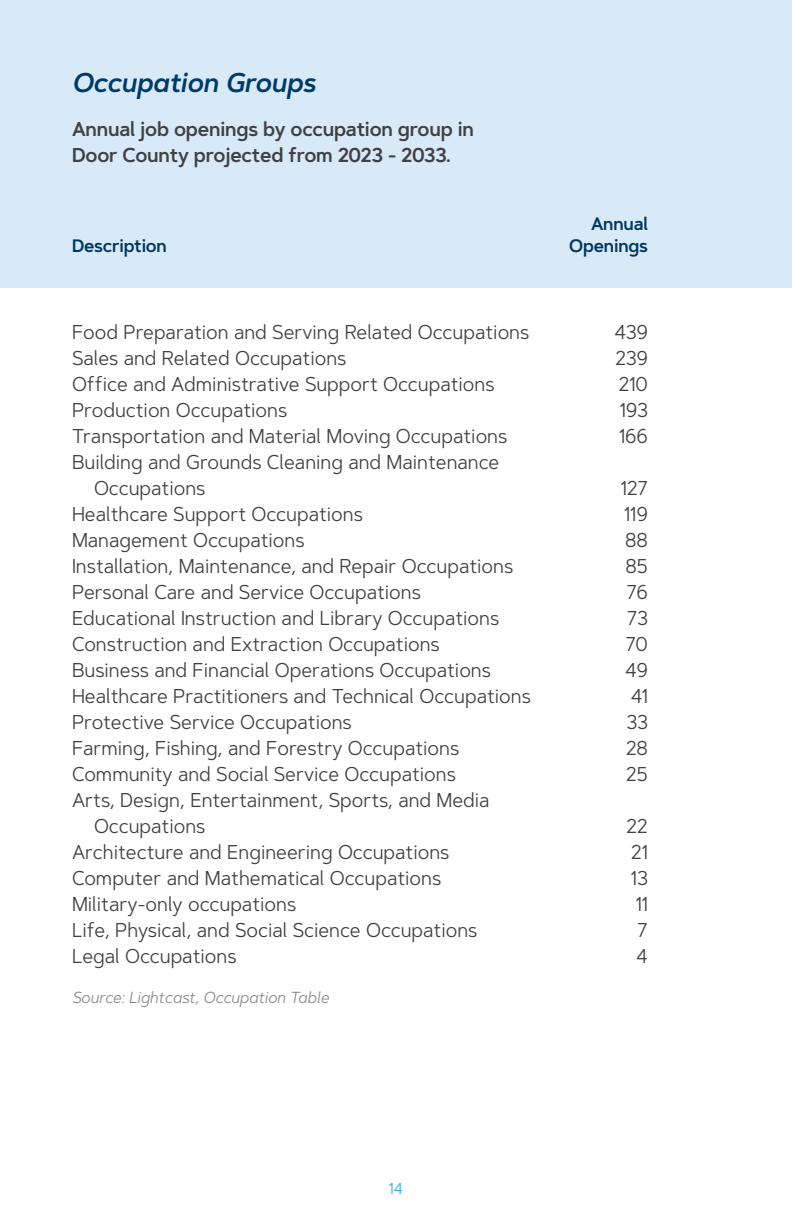
<style>
.page{position:relative;width:792px;height:1224px;background:#fff}
.page>*{position:absolute;margin:0;border:0;box-sizing:border-box;transform-origin:0 0}
.t1{font:italic 600 27px "Artegra Sans";color:#003b65;scale:.95 1}
.t2{font:20px/26px "Artegra Sans";color:#414042;scale:.95 1}
.t3{font:600 20px/26px "Artegra Sans";letter-spacing:-.01em;color:#414042;scale:.95 1}
.t4{font:600 18px "Artegra Sans";letter-spacing:-.01em;color:#003660;scale:.95 1}
.t5{font:italic 16px "Artegra Sans";color:#878a8f;scale:.95 1}
.t6{font:16px "Artegra Sans";color:#39aee3;scale:.95 1}
</style>
<div class="page">
<div style="left:0;top:0;width:792px;height:288px;background:#d8e9f8"></div>
<h1 class="t1" style="left:72px;top:63px;width:258px">Occupation Groups</h1>
<p class="t3" style="left:72px;top:116px;width:425px">Annual job openings by occupation group in<br>Door County projected from 2023 - 2033.</p>
<p class="t4" style="left:591px;top:211px;width:61px">Annual</p>
<p class="t4" style="left:72px;top:233px;width:101px">Description</p>
<p class="t4" style="left:569px;top:233px;width:84px">Openings</p>
<p class="t2" style="left:72px;top:318px;width:483px">Food Preparation and Serving Related Occupations</p>
<p class="t2" style="left:614px;top:318px;width:37px">439</p>
<p class="t2" style="left:72px;top:344px;width:290px">Sales and Related Occupations</p>
<p class="t2" style="left:615px;top:344px;width:36px">239</p>
<p class="t2" style="left:72px;top:370px;width:446px">Office and Administrative Support Occupations</p>
<p class="t2" style="left:619px;top:370px;width:33px">210</p>
<p class="t2" style="left:72px;top:396px;width:228px">Production Occupations</p>
<p class="t2" style="left:620px;top:396px;width:31px">193</p>
<p class="t2" style="left:72px;top:422px;width:460px">Transportation and Material Moving Occupations</p>
<p class="t2" style="left:619px;top:422px;width:32px">166</p>
<p class="t2" style="left:94px;top:448px;width:428px;text-indent:-22px">Building and Grounds Cleaning and Maintenance<br>Occupations</p>
<p class="t2" style="left:621px;top:474px;width:30px">127</p>
<p class="t2" style="left:72px;top:500px;width:308px">Healthcare Support Occupations</p>
<p class="t2" style="left:624px;top:500px;width:27px">119</p>
<p class="t2" style="left:72px;top:526px;width:246px">Management Occupations</p>
<p class="t2" style="left:625px;top:526px;width:25px">88</p>
<p class="t2" style="left:72px;top:552px;width:466px">Installation, Maintenance, and Repair Occupations</p>
<p class="t2" style="left:625px;top:552px;width:25px">85</p>
<p class="t2" style="left:72px;top:578px;width:369px">Personal Care and Service Occupations</p>
<p class="t2" style="left:626px;top:578px;width:24px">76</p>
<p class="t2" style="left:72px;top:604px;width:451px">Educational Instruction and Library Occupations</p>
<p class="t2" style="left:627px;top:604px;width:24px">73</p>
<p class="t2" style="left:72px;top:630px;width:389px">Construction and Extraction Occupations</p>
<p class="t2" style="left:626px;top:630px;width:25px">70</p>
<p class="t2" style="left:72px;top:656px;width:443px">Business and Financial Operations Occupations</p>
<p class="t2" style="left:625px;top:656px;width:26px">49</p>
<p class="t2" style="left:72px;top:682px;width:485px">Healthcare Practitioners and Technical Occupations</p>
<p class="t2" style="left:630px;top:682px;width:20px">41</p>
<p class="t2" style="left:72px;top:708px;width:296px">Protective Service Occupations</p>
<p class="t2" style="left:626px;top:708px;width:24px">33</p>
<p class="t2" style="left:72px;top:734px;width:409px">Farming, Fishing, and Forestry Occupations</p>
<p class="t2" style="left:626px;top:734px;width:25px">28</p>
<p class="t2" style="left:72px;top:760px;width:406px">Community and Social Service Occupations</p>
<p class="t2" style="left:626px;top:760px;width:25px">25</p>
<p class="t2" style="left:94px;top:786px;width:418px;text-indent:-22px">Arts, Design, Entertainment, Sports, and Media<br>Occupations</p>
<p class="t2" style="left:626px;top:812px;width:24px">22</p>
<p class="t2" style="left:72px;top:838px;width:399px">Architecture and Engineering Occupations</p>
<p class="t2" style="left:631px;top:838px;width:20px">21</p>
<p class="t2" style="left:72px;top:864px;width:390px">Computer and Mathematical Occupations</p>
<p class="t2" style="left:631px;top:864px;width:19px">13</p>
<p class="t2" style="left:72px;top:890px;width:238px">Military-only occupations</p>
<p class="t2" style="left:636px;top:890px;width:14px">11</p>
<p class="t2" style="left:72px;top:916px;width:428px">Life, Physical, and Social Science Occupations</p>
<p class="t2" style="left:637px;top:916px;width:13px">7</p>
<p class="t2" style="left:72px;top:942px;width:175px">Legal Occupations</p>
<p class="t2" style="left:636px;top:942px;width:14px">4</p>
<p class="t5" style="left:72px;top:986px;width:272px">Source: Lightcast, Occupation Table</p>
<p class="t6" style="left:389px;top:1177px;width:17px">14</p>
</div>
